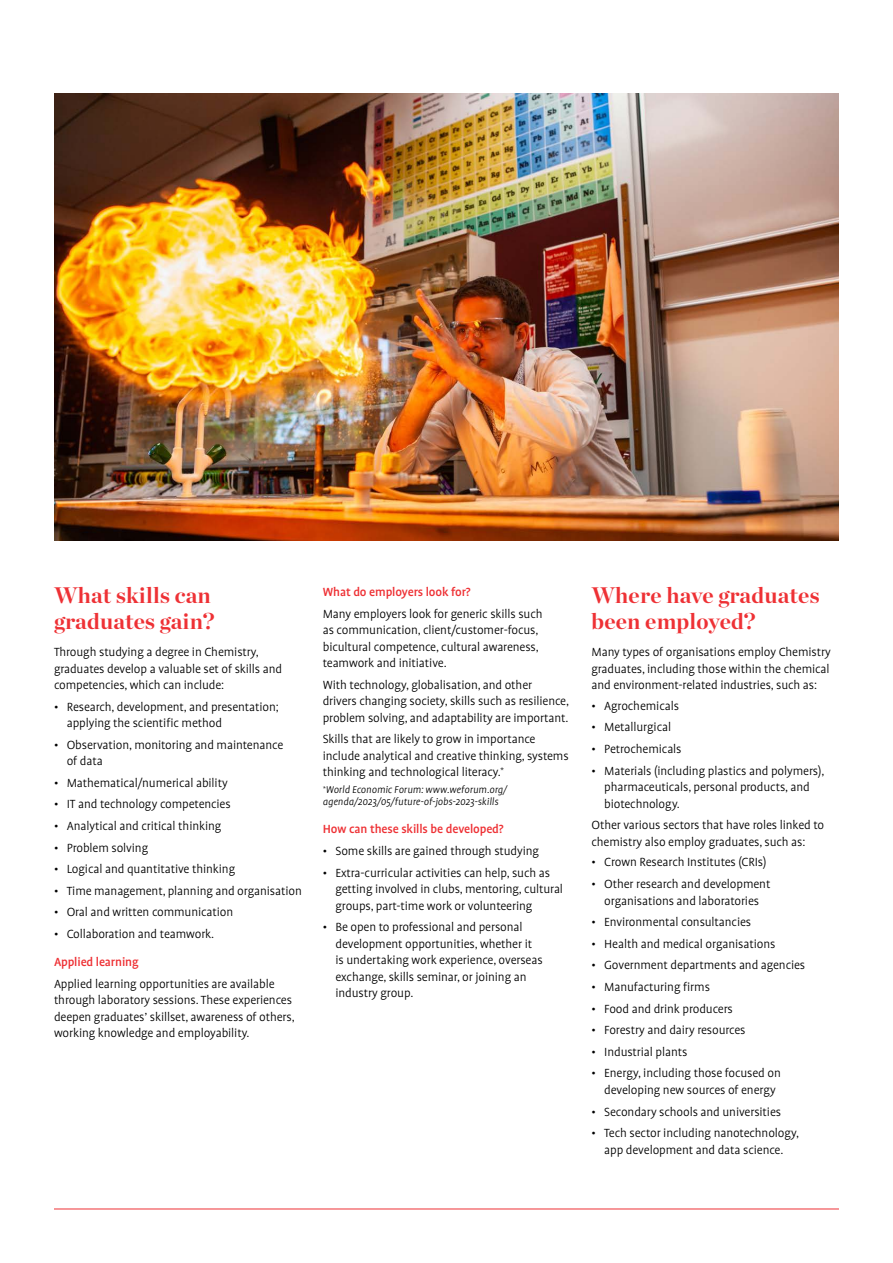
<style>
.page{position:relative;width:893px;height:1263px;background:#fff}
.page>*{position:absolute;margin:0;border:0;box-sizing:border-box;transform-origin:0 0}
.t1{font:700 22.5px/25.5px "Chronicle Display";letter-spacing:.01em;color:#ee3135}
.t2{font:300 13.5px/16.5px "Profile Pro";letter-spacing:-.01em;color:#000}
.t3{font:500 13.5px "Profile Pro";letter-spacing:-.01em;color:#ee3135}
.t4{font:italic 300 11.25px/12px "Profile Pro";color:#000}
</style>
<div class="page">
<img style="left:54px;top:94px;width:784px;height:447px">
<hr style="left:54px;top:1208px;width:785px;height:1px;background:#ee3135">
<h1 class="t1" style="left:54px;top:581px;width:162px">What skills can graduates gain?</h1>
<p class="t2" style="left:54px;top:644px;width:230px">Through studying a degree in Chemistry, graduates develop a valuable set of skills and competencies, which can include:</p>
<p class="t2" style="left:67px;top:699px;width:214px;text-indent:-13px">• Research, development, and presentation; applying the scientific method</p>
<p class="t2" style="left:67px;top:737px;width:218px;text-indent:-13px">• Observation, monitoring and maintenance of data</p>
<p class="t2" style="left:54px;top:775px;width:175px">• Mathematical/numerical ability</p>
<p class="t2" style="left:54px;top:797px;width:178px">• IT and technology competencies</p>
<p class="t2" style="left:54px;top:818px;width:169px">• Analytical and critical thinking</p>
<p class="t2" style="left:54px;top:840px;width:96px">• Problem solving</p>
<p class="t2" style="left:54px;top:861px;width:183px">• Logical and quantitative thinking</p>
<p class="t2" style="left:54px;top:883px;width:249px">• Time management, planning and organisation</p>
<p class="t2" style="left:54px;top:905px;width:181px">• Oral and written communication</p>
<p class="t2" style="left:54px;top:926px;width:162px">• Collaboration and teamwork.</p>
<p class="t3" style="left:54px;top:954px;width:86px">Applied learning</p>
<p class="t2" style="left:54px;top:976px;width:242px">Applied learning opportunities are available through laboratory sessions. These experiences deepen graduates’ skillset, awareness of others, working knowledge and employability.</p>
<p class="t3" style="left:323px;top:584px;width:149px">What do employers look for?</p>
<p class="t2" style="left:323px;top:606px;width:221px">Many employers look for generic skills such as communication, client/customer-focus, bicultural competence, cultural awareness, teamwork and initiative.</p>
<p class="t2" style="left:323px;top:677px;width:248px">With technology, globalisation, and other drivers changing society, skills such as resilience, problem solving, and adaptability are important.</p>
<p class="t2" style="left:323px;top:731px;width:247px">Skills that are likely to grow in importance include analytical and creative thinking, systems thinking and technological literacy.<sup>*</sup></p>
<p class="t4" style="left:323px;top:784px;width:186px"><sup>*</sup>World Economic Forum: www.weforum.org/ agenda/2023/05/future-of-jobs-2023-skills</p>
<p class="t3" style="left:323px;top:821px;width:182px">How can these skills be developed?</p>
<p class="t2" style="left:323px;top:843px;width:218px">• Some skills are gained through studying</p>
<p class="t2" style="left:335px;top:865px;width:229px;text-indent:-13px">• Extra-curricular activities can help, such as getting involved in clubs, mentoring, cultural groups, part-time work or volunteering</p>
<p class="t2" style="left:335px;top:919px;width:209px;text-indent:-13px">• Be open to professional and personal development opportunities, whether it is undertaking work experience, overseas exchange, skills seminar, or joining an industry group.</p>
<h1 class="t1" style="left:591px;top:581px;width:230px">Where have graduates been employed?</h1>
<p class="t2" style="left:591px;top:644px;width:241px;text-align:justify">Many types of organisations employ Chemistry graduates, including those within the chemical and environment-related industries, such as:</p>
<p class="t2" style="left:591px;top:698px;width:89px">• Agrochemicals</p>
<p class="t2" style="left:591px;top:720px;width:81px">• Metallurgical</p>
<p class="t2" style="left:591px;top:741px;width:92px">• Petrochemicals</p>
<p class="t2" style="left:604px;top:763px;width:222px;text-indent:-13px">• Materials (including plastics and polymers), pharmaceuticals, personal products, and biotechnology.</p>
<p class="t2" style="left:591px;top:817px;width:234px">Other various sectors that have roles linked to chemistry also employ graduates, such as:</p>
<p class="t2" style="left:591px;top:855px;width:176px">• Crown Research Institutes (CRIs)</p>
<p class="t2" style="left:591px;top:876px;width:180px;text-align:center">• Other research and development organisations and laboratories</p>
<p class="t2" style="left:591px;top:914px;width:161px">• Environmental consultancies</p>
<p class="t2" style="left:591px;top:936px;width:185px">• Health and medical organisations</p>
<p class="t2" style="left:591px;top:957px;width:215px">• Government departments and agencies</p>
<p class="t2" style="left:591px;top:979px;width:120px">• Manufacturing firms</p>
<p class="t2" style="left:591px;top:1001px;width:143px">• Food and drink producers</p>
<p class="t2" style="left:591px;top:1022px;width:155px">• Forestry and dairy resources</p>
<p class="t2" style="left:591px;top:1044px;width:97px">• Industrial plants</p>
<p class="t2" style="left:591px;top:1065px;width:191px;text-align:center">• Energy, including those focused on developing new sources of energy</p>
<p class="t2" style="left:591px;top:1104px;width:191px">• Secondary schools and universities</p>
<p class="t2" style="left:591px;top:1125px;width:209px;text-align:center">• Tech sector including nanotechnology, app development and data science.</p>
</div>
